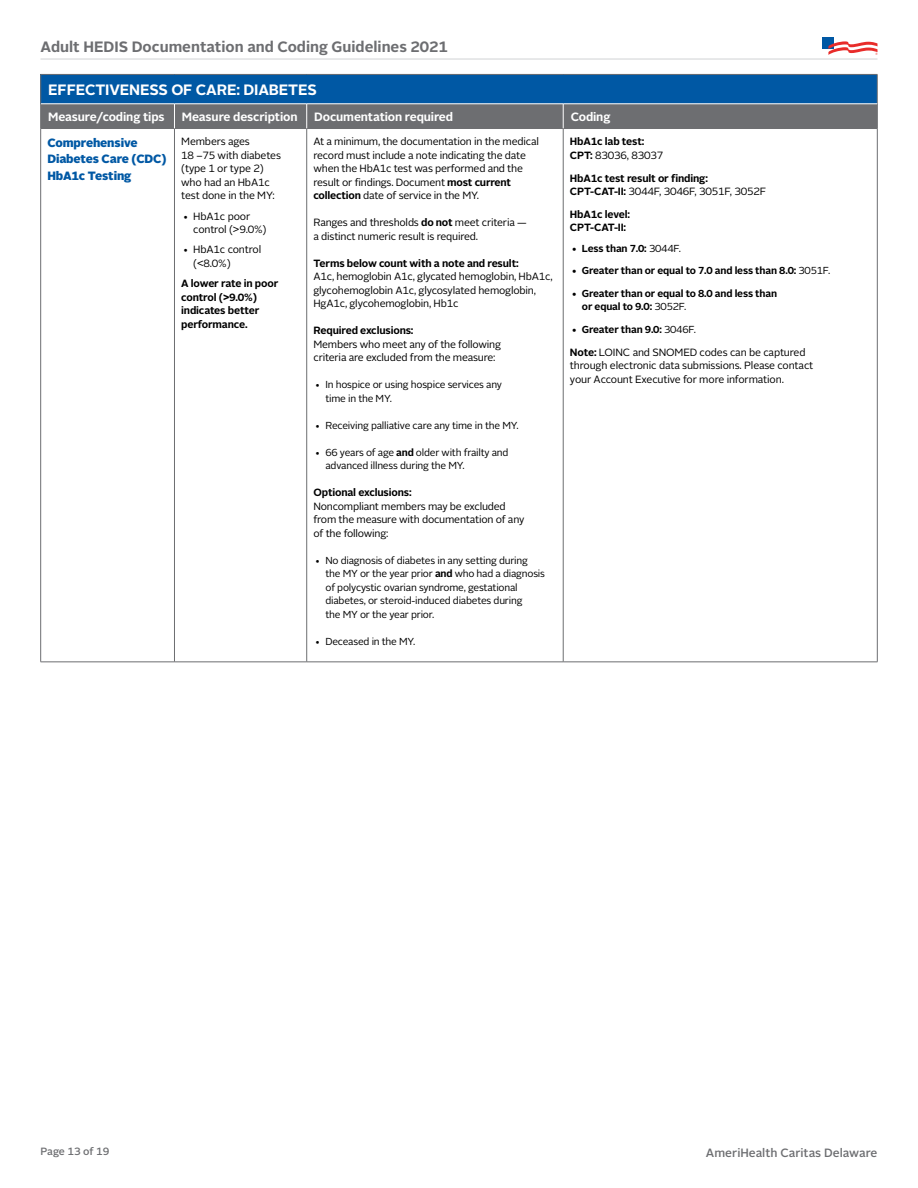
<style>
.page{position:relative;width:918px;height:1188px;background:#fff}
.page>*{position:absolute;margin:0;border:0;box-sizing:border-box;transform-origin:0 0}
.t1{font:700 15px "Alright Sans";color:#6d6e71}
.Measure_coding_tips{font:700 15px "Alright Sans";letter-spacing:-.01em;color:#fff}
.Measure_coding_tips-2{font:700 12px "Alright Sans";letter-spacing:-.01em;color:#fff}
.body_copy{font:900 12px/16.5px "Alright Sans";letter-spacing:-.01em;color:#0058a4}
.t2{font:500 12px "Alright Sans";color:#6d6e71}
.body_copy-2{font:10.5px/13.5px "Alright Sans";letter-spacing:-.02em;color:#000}
.Bold_up_to{font:10.5px/13.5px "Alright Sans";letter-spacing:-.02em;color:#000}
.Bold_up_to-2{font:700 10.5px/13.5px "Alright Sans";letter-spacing:-.015em;color:#000}
.body_copy-3{font:700 10.5px/13.5px "Alright Sans";letter-spacing:-.015em;color:#000}
.bullets{font:10.5px/13.5px "Alright Sans";letter-spacing:-.015em;color:#000}
.t3{font:500 10.5px "Alright Sans";color:#6d6e71}
.bullets-2{font:10.2px/13.5px "Alright Sans";letter-spacing:-.02em;color:#000}
.bullets-3{font:700 10.2px/13.5px "Alright Sans";letter-spacing:-.015em;color:#000}
.s1{font-weight:400}
.s2{font-weight:700}
</style>
<div class="page">
<hr style="left:40px;top:59px;width:838px;height:1px;background:#d1d3d4">
<div style="left:823px;top:37px;width:11px;height:12px;background:#0058a4"></div>
<svg style="left:828px;top:41px;width:49px;height:14px"></svg>
<hr style="left:40px;top:129px;width:1px;height:533px;background:#6d6e71">
<hr style="left:877px;top:129px;width:1px;height:533px;background:#6d6e71">
<hr style="left:40px;top:662px;width:134px;height:1px;background:#6d6e71">
<hr style="left:174px;top:662px;width:133px;height:1px;background:#6d6e71">
<hr style="left:307px;top:662px;width:256px;height:1px;background:#6d6e71">
<hr style="left:563px;top:662px;width:315px;height:1px;background:#6d6e71">
<hr style="left:40px;top:74px;width:134px;height:1px;background:#6d6e71">
<hr style="left:174px;top:74px;width:133px;height:1px;background:#6d6e71">
<hr style="left:307px;top:74px;width:256px;height:1px;background:#6d6e71">
<hr style="left:563px;top:74px;width:315px;height:1px;background:#6d6e71">
<svg style="left:40px;top:75px;width:838px;height:54px;background:#37658e"></svg>
<hr style="left:174px;top:129px;width:1px;height:533px;background:#6d6e71">
<hr style="left:306px;top:129px;width:1px;height:533px;background:#6d6e71">
<hr style="left:563px;top:129px;width:1px;height:533px;background:#6d6e71">
<h1 class="t1" style="left:40px;top:36px;width:409px">Adult HEDIS Documentation and Coding Guidelines 2021</h1>
<p class="Measure_coding_tips" style="left:48px;top:79px;width:270px">EFFECTIVENESS OF CARE: DIABETES</p>
<p class="Measure_coding_tips-2" style="left:48px;top:108px;width:118px">Measure/coding tips</p>
<p class="Measure_coding_tips-2" style="left:182px;top:108px;width:117px">Measure description</p>
<p class="Measure_coding_tips-2" style="left:314px;top:108px;width:140px">Documentation required</p>
<p class="Measure_coding_tips-2" style="left:571px;top:108px;width:41px">Coding</p>
<p class="body_copy" style="left:47px;top:134px;width:121px">Comprehensive<br>Diabetes Care (CDC)<br>HbA1c Testing</p>
<p class="body_copy-2" style="left:181px;top:135px;width:101px">Members ages<br>18 –75 with diabetes (type 1 or type 2) who had an HbA1c test done in the MY:</p>
<p class="bullets" style="left:193px;top:209px;width:75px;text-indent:-10px">• HbA1c poor control (&gt;9.0%)</p>
<p class="bullets" style="left:193px;top:243px;width:70px;text-indent:-10px">• HbA1c control (&lt;8.0%)</p>
<p class="body_copy-3" style="left:181px;top:277px;width:99px">A lower rate in poor control (&gt;9.0%) indicates better performance.</p>
<p class="Bold_up_to-2" style="left:570px;top:135px;width:95px">HbA1c lab test:<br>CPT: <span class="s1">83036, 83037</span></p>
<p class="Bold_up_to-2" style="left:570px;top:171px;width:198px">HbA1c test result or finding:<br>CPT-CAT-II: <span class="s1">3044F, 3046F, 3051F, 3052F</span></p>
<p class="Bold_up_to-2" style="left:570px;top:207px;width:62px">HbA1c level:<br>CPT-CAT-II:</p>
<p class="bullets-3" style="left:571px;top:241px;width:111px">• Less than 7.0: <span class="s1">3044F.</span></p>
<p class="bullets-3" style="left:571px;top:264px;width:260px">• Greater than or equal to 7.0 and less than 8.0: <span class="s1">3051F.</span></p>
<p class="bullets-3" style="left:582px;top:287px;width:197px;text-indent:-10px">• Greater than or equal to 8.0 and less than or equal to 9.0: <span class="s1">3052F.</span></p>
<p class="bullets-3" style="left:571px;top:323px;width:126px">• Greater than 9.0: <span class="s1">3046F.</span></p>
<p class="Bold_up_to" style="left:570px;top:346px;width:245px"><span class="s2">Note:</span> LOINC and SNOMED codes can be captured through electronic data submissions. Please contact your Account Executive for more information.</p>
<p class="body_copy-2" style="left:313px;top:135px;width:227px">At a minimum, the documentation in the medical record must include a note indicating the date when the HbA1c test was performed and the result or findings. Document <span class="s2">most current collection</span> date of service in the MY.</p>
<p class="body_copy-2" style="left:313px;top:216px;width:215px">Ranges and thresholds <span class="s2">do not</span> meet criteria — a distinct numeric result is required.</p>
<p class="Bold_up_to" style="left:313px;top:257px;width:241px"><span class="s2">Terms below count with a note and result:<br></span>A1c, hemoglobin A1c, glycated hemoglobin, HbA1c, glycohemoglobin A1c, glycosylated hemoglobin, HgA1c, glycohemoglobin, Hb1c</p>
<p class="body_copy-2" style="left:313px;top:324px;width:189px"><span class="s2">Required exclusions:<br></span>Members who meet any of the following criteria are excluded from the measure:</p>
<p class="bullets-2" style="left:325px;top:378px;width:178px;text-indent:-10px">• In hospice or using hospice services any time in the MY.</p>
<p class="bullets-2" style="left:315px;top:419px;width:205px">• Receiving palliative care any time in the MY.</p>
<p class="bullets-2" style="left:325px;top:446px;width:185px;text-indent:-10px">• 66 years of age <span class="s2">and</span> older with frailty and advanced illness during the MY.</p>
<p class="body_copy-2" style="left:313px;top:486px;width:212px"><span class="s2">Optional exclusions:<br></span>Noncompliant members may be excluded from the measure with documentation of any of the following:</p>
<p class="bullets-2" style="left:325px;top:554px;width:221px;text-indent:-10px">• No diagnosis of diabetes in any setting during the MY or the year prior <span class="s2">and</span> who had a diagnosis of polycystic ovarian syndrome, gestational diabetes, or steroid-induced diabetes during<br>the MY or the year prior.</p>
<p class="bullets-2" style="left:315px;top:635px;width:102px">• Deceased in the MY.</p>
<p class="t3" style="left:40px;top:1145px;width:70px">Page 13 of 19</p>
<p class="t2" style="left:706px;top:1144px;width:173px">AmeriHealth Caritas Delaware</p>
</div>
